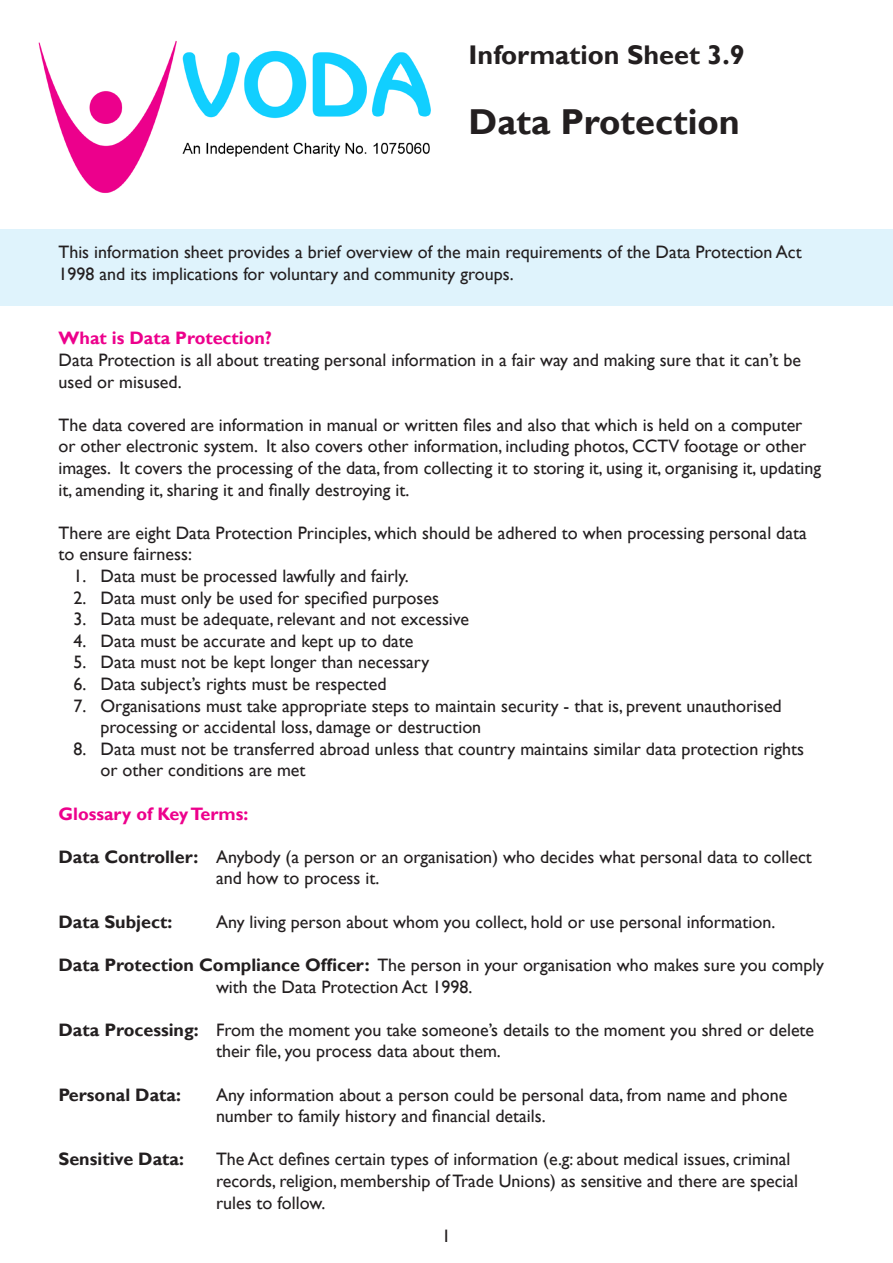
<style>
.page{position:relative;width:893px;height:1263px;background:#fff}
.page>*{position:absolute;margin:0;border:0;box-sizing:border-box;transform-origin:0 0}
.t1{font:700 36px "Gill Sans";color:#231f20}
.t2{font:700 27px "Gill Sans";color:#231f20}
.t3{font:18px/21.6px "Gill Sans";color:#231f20}
.t4{font:700 18px "Gill Sans";color:#ed008c}
.t5{font:700 18px "Gill Sans";color:#231f20}
.s1{font-weight:700}
</style>
<div class="page">
<div style="left:0;top:229px;width:893px;height:77px;background:#dff3fc"></div>
<img style="left:38px;top:41px;width:393px;height:152px">
<p class="t2" style="left:469px;top:39px;width:277px">Information Sheet 3.9</p>
<p class="t1" style="left:469px;top:100px;width:273px">Data Protection</p>
<p class="t3" style="left:58px;top:241px;width:745px">This information sheet provides a brief overview of the main requirements of the Data Protection Act<br>1998 and its implications for voluntary and community groups.</p>
<p class="t4" style="left:58px;top:327px;width:215px">What is Data Protection?</p>
<p class="t3" style="left:58px;top:349px;width:744px">Data Protection is all about treating personal information in a fair way and making sure that it can’t be used or misused.</p>
<p class="t3" style="left:58px;top:414px;width:764px">The data covered are information in manual or written files and also that which is held on a computer or other electronic system. It also covers other information, including photos, CCTV footage or other images. It covers the processing of the data, from collecting it to storing it, using it, organising it, updating it, amending it, sharing it and finally destroying it.</p>
<p class="t3" style="left:58px;top:522px;width:750px">There are eight Data Protection Principles, which should be adhered to when processing personal data to ensure fairness:</p>
<p class="t3" style="left:74px;top:565px;width:337px">1. Data must be processed lawfully and fairly.</p>
<p class="t3" style="left:74px;top:587px;width:367px">2. Data must only be used for specified purposes</p>
<p class="t3" style="left:74px;top:609px;width:397px">3. Data must be adequate, relevant and not excessive</p>
<p class="t3" style="left:74px;top:630px;width:341px">4. Data must be accurate and kept up to date</p>
<p class="t3" style="left:74px;top:652px;width:357px">5. Data must not be kept longer than necessary</p>
<p class="t3" style="left:74px;top:673px;width:315px">6. Data subject’s rights must be respected</p>
<p class="t3" style="left:100px;top:695px;width:683px;text-indent:-27px">7. Organisations must take appropriate steps to maintain security - that is, prevent unauthorised processing or accidental loss, damage or destruction</p>
<p class="t3" style="left:100px;top:738px;width:705px;text-indent:-27px">8. Data must not be transferred abroad unless that country maintains similar data protection rights or other conditions are met</p>
<p class="t4" style="left:58px;top:803px;width:191px">Glossary of Key Terms:</p>
<p class="t3" style="left:216px;top:846px;width:597px;text-indent:-158px"><span class="s1">Data Controller:</span> Anybody (a person or an organisation) who decides what personal data to collect and how to process it.</p>
<p class="t5" style="left:58px;top:911px;width:115px">Data Subject:</p>
<p class="t3" style="left:216px;top:911px;width:561px">Any living person about whom you collect, hold or use personal information.</p>
<p class="t3" style="left:216px;top:954px;width:610px;text-indent:-158px"><span class="s1">Data Protection Compliance Officer:</span> The person in your organisation who makes sure you comply with the Data Protection Act 1998.</p>
<p class="t3" style="left:216px;top:1019px;width:600px;text-indent:-158px"><span class="s1">Data Processing:</span> From the moment you take someone’s details to the moment you shred or delete their file, you process data about them.</p>
<p class="t5" style="left:58px;top:1083px;width:124px">Personal Data:</p>
<p class="t3" style="left:216px;top:1084px;width:573px">Any information about a person could be personal data, from name and phone number to family history and financial details.</p>
<p class="t5" style="left:58px;top:1148px;width:127px">Sensitive Data:</p>
<p class="t3" style="left:216px;top:1149px;width:584px">The Act defines certain types of information (e.g: about medical issues, criminal records, religion, membership of Trade Unions) as sensitive and there are special rules to follow.</p>
<p class="t3" style="left:442px;top:1226px;width:10px">1</p>
</div>
